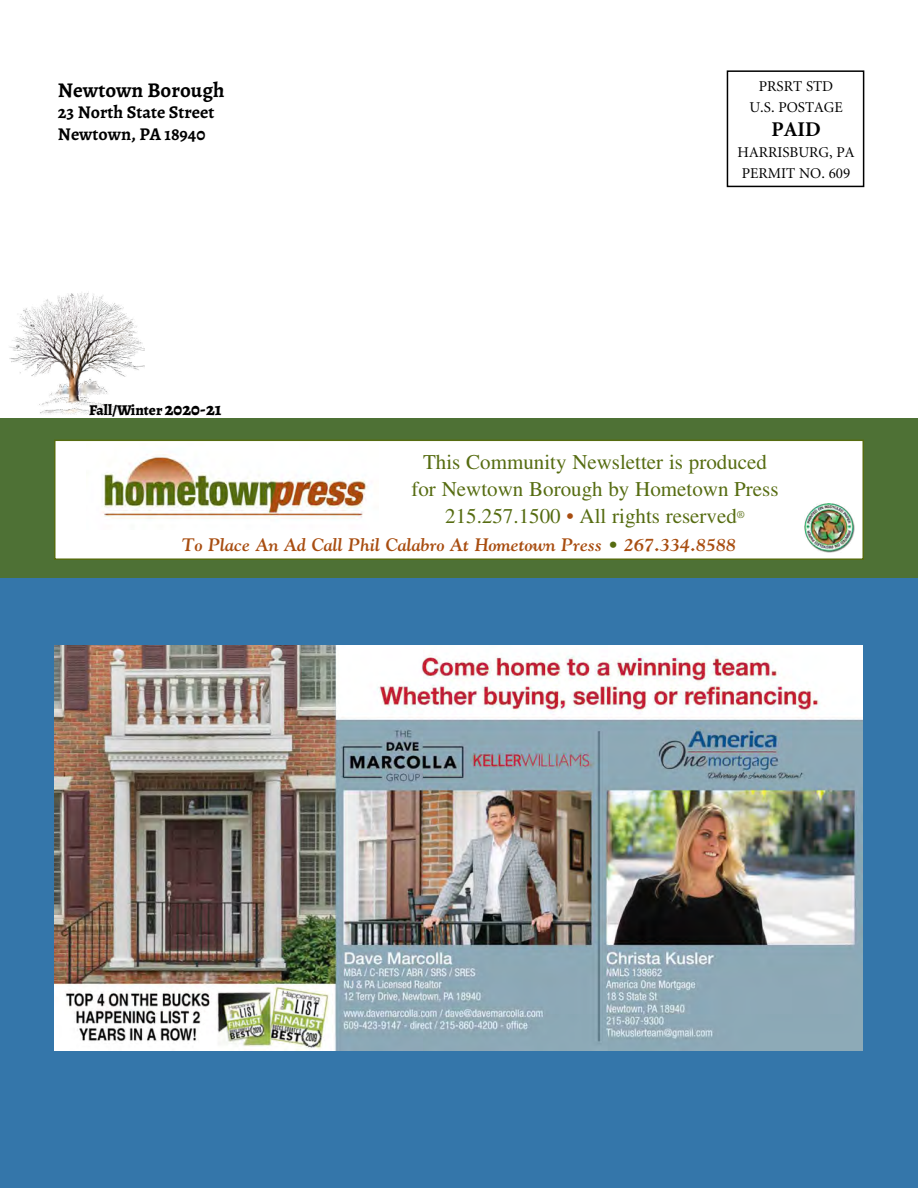
<style>
.page{position:relative;width:918px;height:1188px;background:#fff}
.page>*{position:absolute;margin:0;border:0;box-sizing:border-box;transform-origin:0 0}
.t1{font:21px/27px "Times";color:#566c11;text-align:center}
.t2{font:700 21px "Alegreya";color:#000}
.t3{font:700 21px "Minion";color:#000}
.t4{font:italic 700 18px "Goudy";color:#a84d10}
.t5{font:700 18px/21.6px "Alegreya";color:#000}
.t6{font:15px/21px "Minion";color:#000;text-align:center}
.t7{font:800 15px "Alegreya";color:#000}
.s1{font-size:18px}
.s2{color:#a84d10}
.s3{color:#566c11}
</style>
<div class="page">
<div style="left:0;top:418px;width:918px;height:167px;background:#4e7135"></div>
<div style="left:0;top:579px;width:918px;height:609px;background:#3476aa"></div>
<div style="left:55px;top:440px;width:808px;height:119px;background:#fff"></div>
<img style="left:103px;top:454px;width:266px;height:66px">
<div style="left:54px;top:440px;width:810px;height:120px;border:2px solid #566c11"></div>
<div style="left:727px;top:70px;width:137px;height:117px;border:2px solid #000"></div>
<img style="left:805px;top:503px;width:49px;height:49px">
<img style="left:54px;top:646px;width:808px;height:405px">
<img style="left:9px;top:292px;width:136px;height:123px">
<p class="t2" style="left:58px;top:75px;width:168px">Newtown Borough</p>
<p class="t5" style="left:58px;top:101px;width:158px">23 North State Street<br>Newtown, PA 18940</p>
<p class="t7" style="left:89px;top:399px;width:134px">Fall/Winter <span class="s1">2020-21</span></p>
<p class="t6" style="left:749px;top:76px;width:95px">PRSRT STD<br>U.S. POSTAGE</p>
<p class="t3" style="left:771px;top:118px;width:51px">PAID</p>
<p class="t6" style="left:738px;top:142px;width:119px;text-align:left">HARRISBURG, PA<br>PERMIT NO. 609</p>
<p class="t1" style="left:411px;top:449px;width:369px">This Community Newsletter is produced for Newtown Borough by Hometown Press<br>215.257.1500 <span class="s2">•</span> All rights reserved<sup>®</sup></p>
<p class="t4" style="left:182px;top:533px;width:556px">To Place An Ad Call Phil Calabro At Hometown Press <span class="s3">•</span> 267.334.8588</p>
</div>
